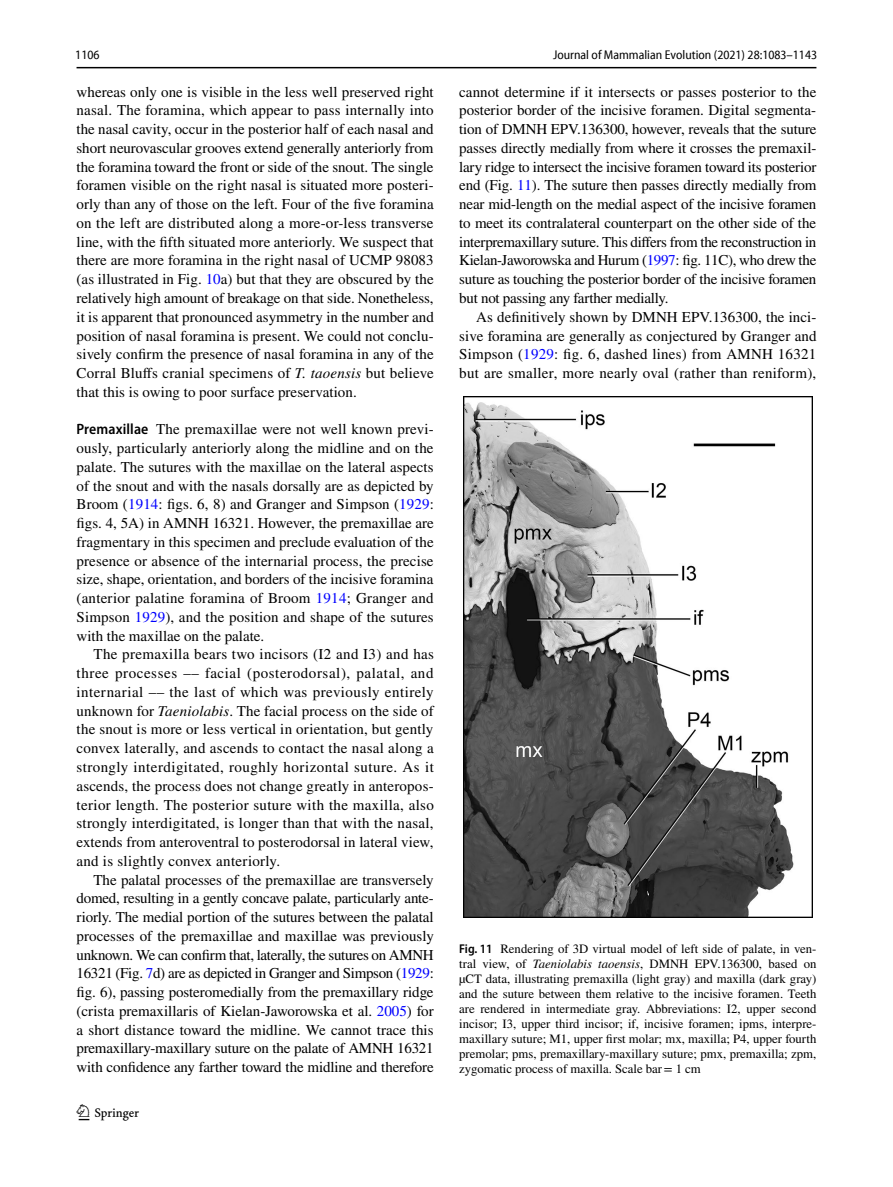
<style>
.page{position:relative;width:893px;height:1187px;background:#fff}
.page>*{position:absolute;margin:0;border:0;box-sizing:border-box;transform-origin:0 0}
.t1{font:22.5px "Springnew Regular 2";color:#000}
.t2{font:15px/18.8px "STIX";letter-spacing:.005em;color:#000;text-align:justify}
.t3{font:12.75px/15px "STIX";color:#000;text-align:justify}
.t4{font:semi-condensed 12.75px "Myriad Pro Unic";color:#000}
.t5{font:12.75px "Myriad Pro Unic Semi Condensed 2";color:#000}
.s1{color:#00f}
.s2{font-style:italic}
.s3{font-family:"Myriad Pro";font-weight:600;font-stretch:semi-condensed}
</style>
<div class="page">
<hr style="left:77px;top:67px;width:739px;height:1px;background:#000">
<div style="left:459px;top:397px;width:357px;height:520px;background:linear-gradient(to bottom,#fff,#fff)"></div>
<img style="left:463px;top:397px;width:349px;height:520px">
<p class="t5" style="left:75px;top:50px;width:26px">1106</p>
<p class="t4" style="left:553px;top:50px;width:266px">Journal of Mammalian Evolution (2021) 28:1083–1143</p>
<p class="t2" style="left:77px;top:83px;width:359px">whereas only one is visible in the less well preserved right nasal. The foramina, which appear to pass internally into the nasal cavity, occur in the posterior half of each nasal and short neurovascular grooves extend generally anteriorly from the foramina toward the front or side of the snout. The single foramen visible on the right nasal is situated more posteri&shy;orly than any of those on the left. Four of the five foramina on the left are distributed along a more-or-less transverse line, with the fifth situated more anteriorly. We suspect that there are more foramina in the right nasal of UCMP 98083 (as illustrated in Fig. <span class="s1">10</span>a) but that they are obscured by the relatively high amount of breakage on that side. Nonetheless, it is apparent that pronounced asymmetry in the number and position of nasal foramina is present. We could not conclu&shy;sively confirm the presence of nasal foramina in any of the Corral Bluffs cranial specimens of <span class="s2">T. taoensis</span> but believe that this is owing to poor surface preservation.</p>
<p class="t2" style="left:77px;top:421px;width:359px"><span class="s3">Premaxillae</span> The premaxillae were not well known previ&shy;ously, particularly anteriorly along the midline and on the palate. The sutures with the maxillae on the lateral aspects of the snout and with the nasals dorsally are as depicted by Broom (<span class="s1">1914</span>: figs. 6, 8) and Granger and Simpson (<span class="s1">1929</span>: figs. 4, 5A) in AMNH 16321. However, the premaxillae are fragmentary in this specimen and preclude evaluation of the presence or absence of the internarial process, the precise size, shape, orientation, and borders of the incisive foramina (anterior palatine foramina of Broom <span class="s1">1914</span>; Granger and Simpson <span class="s1">1929</span>), and the position and shape of the sutures with the maxillae on the palate.</p>
<p class="t2" style="left:77px;top:646px;width:359px;text-indent:17px">The premaxilla bears two incisors (I2 and I3) and has three processes –– facial (posterodorsal), palatal, and internarial –– the last of which was previously entirely unknown for <span class="s2">Taeniolabis</span>. The facial process on the side of the snout is more or less vertical in orientation, but gently convex laterally, and ascends to contact the nasal along a strongly interdigitated, roughly horizontal suture. As it ascends, the process does not change greatly in anteropos&shy;terior length. The posterior suture with the maxilla, also strongly interdigitated, is longer than that with the nasal, extends from anteroventral to posterodorsal in lateral view, and is slightly convex anteriorly.</p>
<p class="t2" style="left:77px;top:871px;width:359px;text-indent:17px">The palatal processes of the premaxillae are transversely domed, resulting in a gently concave palate, particularly ante&shy;riorly. The medial portion of the sutures between the palatal processes of the premaxillae and maxillae was previously unknown. We can confirm that, laterally, the sutures on AMNH 16321 (Fig. <span class="s1">7</span>d) are as depicted in Granger and Simpson (<span class="s1">1929</span>: fig. 6), passing posteromedially from the premaxillary ridge (crista premaxillaris of Kielan-Jaworowska et al. <span class="s1">2005</span>) for a short distance toward the midline. We cannot trace this premaxillary-maxillary suture on the palate of AMNH 16321 with confidence any farther toward the midline and therefore</p>
<h1 class="t1" style="left:79px;top:1104px;width:62px">1 3</h1>
<p class="t2" style="left:459px;top:83px;width:359px">cannot determine if it intersects or passes posterior to the posterior border of the incisive foramen. Digital segmenta&shy;tion of DMNH EPV.136300, however, reveals that the suture passes directly medially from where it crosses the premaxil&shy;lary ridge to intersect the incisive foramen toward its posterior end (Fig. <span class="s1">11</span>). The suture then passes directly medially from near mid-length on the medial aspect of the incisive foramen to meet its contralateral counterpart on the other side of the interpremaxillary suture. This differs from the reconstruction in Kielan-Jaworowska and Hurum (<span class="s1">1997</span>: fig. 11C), who drew the suture as touching the posterior border of the incisive foramen but not passing any farther medially.</p>
<p class="t2" style="left:459px;top:308px;width:359px;text-indent:17px">As definitively shown by DMNH EPV.136300, the inci&shy;sive foramina are generally as conjectured by Granger and Simpson (<span class="s1">1929</span>: fig. 6, dashed lines) from AMNH 16321 but are smaller, more nearly oval (rather than reniform),</p>
<p class="t3" style="left:459px;top:941px;width:359px"><span class="s3">Fig. 11</span> Rendering of 3D virtual model of left side of palate, in ven&shy;tral view, of <span class="s2">Taeniolabis taoensis</span>, DMNH EPV.136300, based on µCT data, illustrating premaxilla (light gray) and maxilla (dark gray) and the suture between them relative to the incisive foramen. Teeth are rendered in intermediate gray. Abbreviations: I2, upper second incisor; I3, upper third incisor; if, incisive foramen; ipms, interpre&shy;maxillary suture; M1, upper first molar; mx, maxilla; P4, upper fourth premolar; pms, premaxillary-maxillary suture; pmx, premaxilla; zpm, zygomatic process of maxilla. Scale bar= 1 cm</p>
</div>
